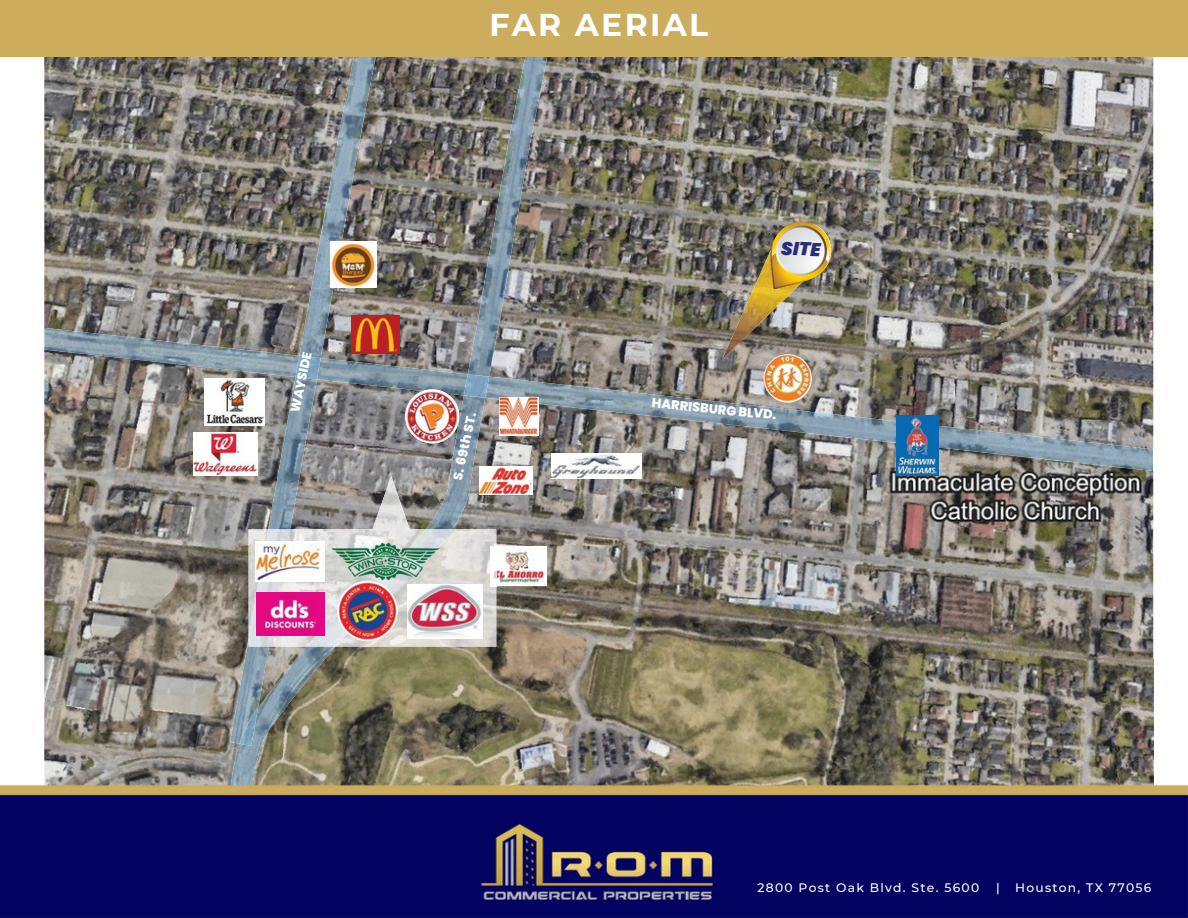
<style>
.page{position:relative;width:1188px;height:918px;background:#fff}
.page>*{position:absolute;margin:0;border:0;box-sizing:border-box;transform-origin:0 0}
.t1{font:700 31.5px "Montserrat";letter-spacing:.07em;color:#fff}
.t2{font:italic 900 18.6px "Poppins";color:#2c2e75}
.t3{font:800 12.9px "Poppins";color:#fff}
.t4{font:500 12.3px "Montserrat";letter-spacing:.105em;color:#fff}
</style>
<div class="page">
<img style="left:44px;top:56px;width:735px;height:490px">
<img style="left:779px;top:56px;width:375px;height:721px">
<img style="left:44px;top:546px;width:186px;height:231px">
<img style="left:556px;top:546px;width:225px;height:231px">
<img style="left:722px;top:250px;width:103px;height:78px">
<img style="left:763px;top:214px;width:76px;height:82px">
<img style="left:44px;top:328px;width:1109px;height:143px">
<img style="left:230px;top:56px;width:326px;height:721px">
<img style="left:464px;top:374px;width:25px;height:24px">
<img style="left:496px;top:547px;width:51px;height:39px">
<img style="left:551px;top:454px;width:90px;height:25px">
<img style="left:230px;top:639px;width:39px;height:105px">
<img style="left:239px;top:708px;width:19px;height:38px">
<img style="left:268px;top:56px;width:116px;height:473px">
<img style="left:296px;top:356px;width:25px;height:23px">
<img style="left:269px;top:476px;width:227px;height:171px">
<img style="left:307px;top:529px;width:145px;height:118px">
<img style="left:249px;top:529px;width:41px;height:118px">
<img style="left:324px;top:535px;width:123px;height:52px">
<img style="left:257px;top:592px;width:67px;height:43px">
<img style="left:255px;top:542px;width:70px;height:39px">
<img style="left:337px;top:581px;width:61px;height:60px;border-radius:30px">
<img style="left:407px;top:584px;width:76px;height:54px">
<img style="left:193px;top:432px;width:64px;height:44px">
<img style="left:205px;top:378px;width:60px;height:48px">
<img style="left:331px;top:242px;width:46px;height:46px">
<img style="left:764px;top:354px;width:48px;height:49px;border-radius:24px">
<img style="left:897px;top:416px;width:41px;height:59px">
<div style="left:0;top:0;width:1188px;height:56px;background:#ccad5e"></div>
<img style="left:0;top:777px;width:1188px;height:141px">
<p class="t3" style="left:286px;top:410px;width:63px;rotate:-78deg">WAYSIDE</p>
<p class="t1" style="left:489px;top:6px;width:220px">FAR AERIAL</p>
<p class="t3" style="left:449px;top:478px;width:71px;rotate:-78deg">S. 69th ST.</p>
<p class="t2" style="left:782px;top:235px;width:41px;rotate:2deg">SITE</p>
<p class="t3" style="left:653px;top:394px;width:126px;rotate:6deg">HARRISBURG BLVD.</p>
<p class="t4" style="left:758px;top:880px;width:223px">2800 Post Oak Blvd. Ste. 5600</p>
<p class="t4" style="left:996px;top:880px;width:5px">|</p>
<p class="t4" style="left:1015px;top:880px;width:138px">Houston, TX 77056</p>
</div>
